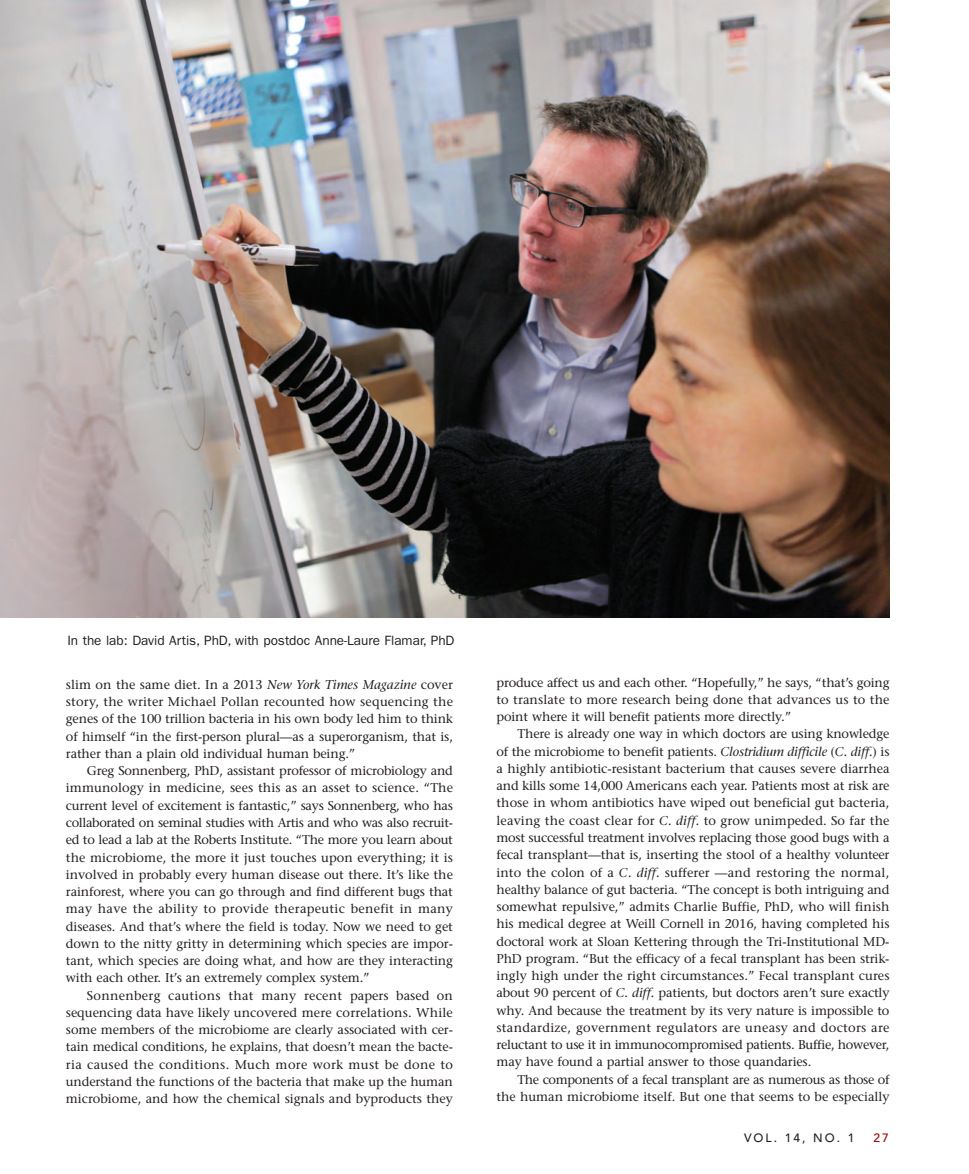
<style>
.page{position:relative;width:969px;height:1174px;background:#fff}
.page>*{position:absolute;margin:0;border:0;box-sizing:border-box;transform-origin:0 0}
.t1{font:13.5px "Franklin Gothic";color:#231f20}
.t2{font:12.75px "Stone Serif";letter-spacing:-.01em;color:#231f20}
.t3{font:12.75px "Stone Serif";letter-spacing:.025em;color:#231f20}
.t4{font:12.75px "Stone Serif";letter-spacing:.01em;color:#231f20}
.t5{font:12.75px "Stone Serif";letter-spacing:-.03em;color:#231f20}
.t6{font:500 12px "Avenir";letter-spacing:.165em;color:#231f20}
.t7{font:500 12px "Avenir";color:#910b0f}
.s1{font-style:italic}
</style>
<div class="page">
<img style="left:0;top:0;width:889px;height:617px">
<p class="t1" style="left:67px;top:635px;width:389px">In the lab: David Artis, PhD, with postdoc Anne-Laure Flamar, PhD</p>
<p class="t2" style="left:66px;top:679px;width:389px">slim on the same diet. In a 2013 <span class="s1">New York Times Magazine</span> cover</p>
<p class="t4" style="left:66px;top:696px;width:388px">story, the writer Michael Pollan recounted how sequencing the</p>
<p class="t2" style="left:66px;top:714px;width:389px">genes of the 100 trillion bacteria in his own body led him to think</p>
<p class="t2" style="left:66px;top:731px;width:389px">of himself “in the first-person plural—as a superorganism, that is,</p>
<p class="t2" style="left:66px;top:748px;width:291px">rather than a plain old individual human being.”</p>
<p class="t2" style="left:87px;top:765px;width:368px">Greg Sonnenberg, PhD, assistant professor of microbiology and</p>
<p class="t2" style="left:66px;top:783px;width:389px">immunology in medicine, sees this as an asset to science. “The</p>
<p class="t2" style="left:66px;top:800px;width:389px">current level of excitement is fantastic,” says Sonnenberg, who has</p>
<p class="t5" style="left:66px;top:817px;width:389px">collaborated on seminal studies with Artis and who was also recruit-</p>
<p class="t2" style="left:66px;top:834px;width:389px">ed to lead a lab at the Roberts Institute. “The more you learn about</p>
<p class="t2" style="left:66px;top:852px;width:389px">the microbiome, the more it just touches upon everything; it is</p>
<p class="t2" style="left:66px;top:869px;width:388px">involved in probably every human disease out there. It’s like the</p>
<p class="t2" style="left:66px;top:886px;width:389px">rainforest, where you can go through and find different bugs that</p>
<p class="t3" style="left:66px;top:903px;width:388px">may have the ability to provide therapeutic benefit in many</p>
<p class="t2" style="left:66px;top:921px;width:388px">diseases. And that’s where the field is today. Now we need to get</p>
<p class="t2" style="left:66px;top:938px;width:389px">down to the nitty gritty in determining which species are impor-</p>
<p class="t2" style="left:66px;top:955px;width:388px">tant, which species are doing what, and how are they interacting</p>
<p class="t2" style="left:66px;top:972px;width:305px">with each other. It’s an extremely complex system.”</p>
<p class="t3" style="left:87px;top:990px;width:367px">Sonnenberg cautions that many recent papers based on</p>
<p class="t4" style="left:66px;top:1007px;width:389px">sequencing data have likely uncovered mere correlations. While</p>
<p class="t2" style="left:66px;top:1024px;width:388px">some members of the microbiome are clearly associated with cer-</p>
<p class="t2" style="left:66px;top:1041px;width:389px">tain medical conditions, he explains, that doesn’t mean the bacte-</p>
<p class="t3" style="left:66px;top:1059px;width:388px">ria caused the conditions. Much more work must be done to</p>
<p class="t2" style="left:66px;top:1076px;width:389px">understand the functions of the bacteria that make up the human</p>
<p class="t2" style="left:66px;top:1093px;width:388px">microbiome, and how the chemical signals and byproducts they</p>
<p class="t2" style="left:496px;top:677px;width:395px">produce affect us and each other. “Hopefully,” he says, “that’s going</p>
<p class="t2" style="left:496px;top:694px;width:395px">to translate to more research being done that advances us to the</p>
<p class="t2" style="left:496px;top:711px;width:296px">point where it will benefit patients more directly.”</p>
<p class="t2" style="left:517px;top:729px;width:374px">There is already one way in which doctors are using knowledge</p>
<p class="t2" style="left:496px;top:746px;width:395px">of the microbiome to benefit patients. <span class="s1">Clostridium difficile</span> (<span class="s1">C. diff.</span>) is</p>
<p class="t2" style="left:496px;top:763px;width:394px">a highly antibiotic-resistant bacterium that causes severe diarrhea</p>
<p class="t2" style="left:496px;top:780px;width:395px">and kills some 14,000 Americans each year. Patients most at risk are</p>
<p class="t2" style="left:496px;top:798px;width:395px">those in whom antibiotics have wiped out beneficial gut bacteria,</p>
<p class="t4" style="left:496px;top:815px;width:395px">leaving the coast clear for <span class="s1">C. diff.</span> to grow unimpeded. So far the</p>
<p class="t2" style="left:496px;top:832px;width:395px">most successful treatment involves replacing those good bugs with a</p>
<p class="t2" style="left:496px;top:849px;width:395px">fecal transplant—that is, inserting the stool of a healthy vol unteer</p>
<p class="t2" style="left:496px;top:867px;width:395px">into the colon of a <span class="s1">C. diff.</span> sufferer —and restoring the nor mal,</p>
<p class="t2" style="left:496px;top:884px;width:395px">healthy balance of gut bacteria. “The concept is both intriguing and</p>
<p class="t2" style="left:496px;top:901px;width:395px">somewhat repulsive,” admits Charlie Buffie, PhD, who will finish</p>
<p class="t2" style="left:496px;top:918px;width:394px">his medical degree at Weill Cornell in 2016, having completed his</p>
<p class="t2" style="left:496px;top:936px;width:395px">doctoral work at Sloan Kettering through the Tri-Institutional MD-</p>
<p class="t2" style="left:496px;top:953px;width:395px">PhD program. “But the efficacy of a fecal transplant has been strik-</p>
<p class="t2" style="left:496px;top:970px;width:395px">ingly high under the right circumstances.” Fecal transplant cures</p>
<p class="t2" style="left:496px;top:987px;width:395px">about 90 percent of <span class="s1">C. diff.</span> patients, but doctors aren’t sure exactly</p>
<p class="t2" style="left:496px;top:1005px;width:394px">why. And because the treatment by its very nature is impossible to</p>
<p class="t3" style="left:496px;top:1022px;width:394px">standardize, government regulators are uneasy and doctors are</p>
<p class="t2" style="left:496px;top:1039px;width:395px">reluctant to use it in immunocompromised patients. Buffie, however,</p>
<p class="t2" style="left:496px;top:1056px;width:316px">may have found a partial answer to those quandaries.</p>
<p class="t5" style="left:517px;top:1074px;width:374px">The components of a fecal transplant are as numerous as those of</p>
<p class="t2" style="left:496px;top:1091px;width:395px">the human microbiome itself. But one that seems to be especially</p>
<p class="t6" style="left:744px;top:1132px;width:112px">VOL. 14, NO. 1</p>
<p class="t7" style="left:873px;top:1132px;width:17px">27</p>
</div>
